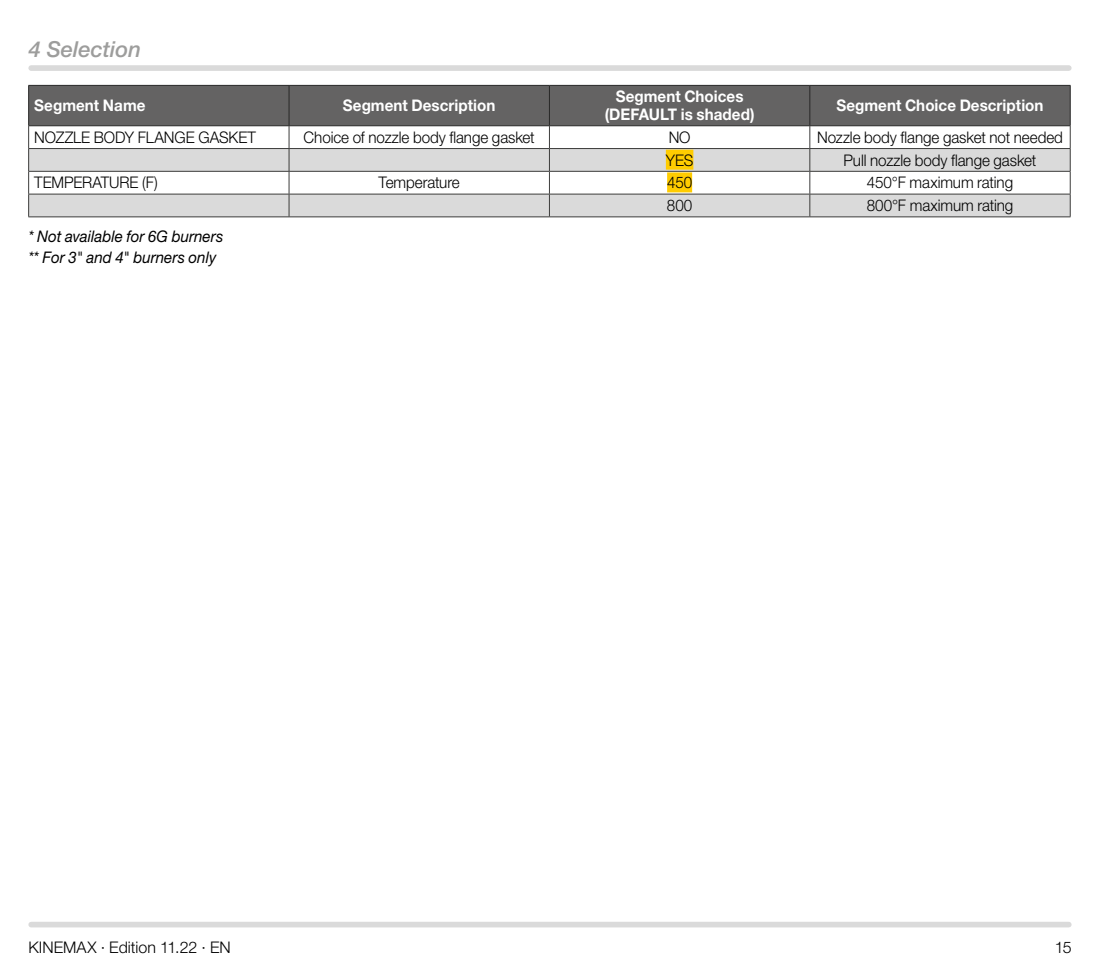
<style>
.page{position:relative;width:1100px;height:970px;background:#fff}
.page>*{position:absolute;margin:0;border:0;box-sizing:border-box;transform-origin:0 0}
.t1{font:italic 500 22px "Helvetica Neue LT Pro";color:#9d9d9c}
.t2{font:300 16px "Helvetica Neue LT Pro";letter-spacing:-.005em;color:#000;scale:.95 1}
.t3{font:700 16px/17.6px "Helvetica Neue LT Pro";color:#fff;text-align:center;scale:.95 1}
.t4{font:italic 16px/20.8px "Helvetica Neue LT Pro";letter-spacing:-.005em;color:#000;scale:.95 1}
.t5{font:300 16px "Helvetica Neue LT Pro";letter-spacing:-.005em;color:#000}
</style>
<div class="page">
<div style="left:31px;top:921px;width:1038px;height:6px;background:#dadada"></div>
<div style="left:31px;top:65px;width:1038px;height:6px;background:#dadada"></div>
<div style="left:29px;top:86px;width:1041px;height:39px;background:#646363"></div>
<svg style="left:29px;top:149px;width:1041px;height:67px;fill:#dadada"></svg>
<hr style="left:28px;top:85px;width:261px;height:1px;background:#282827">
<hr style="left:28px;top:86px;width:1px;height:39px;background:#282827">
<hr style="left:289px;top:85px;width:260px;height:1px;background:#282827">
<hr style="left:289px;top:86px;width:1px;height:39px;background:#282827">
<hr style="left:549px;top:85px;width:261px;height:1px;background:#282827">
<hr style="left:549px;top:86px;width:1px;height:39px;background:#282827">
<hr style="left:810px;top:85px;width:260px;height:1px;background:#282827">
<hr style="left:809px;top:86px;width:1px;height:39px;background:#282827">
<hr style="left:1070px;top:86px;width:1px;height:39px;background:#282827">
<hr style="left:28px;top:125px;width:261px;height:1px;background:#282827">
<hr style="left:289px;top:125px;width:260px;height:1px;background:#282827">
<hr style="left:549px;top:125px;width:261px;height:1px;background:#282827">
<hr style="left:810px;top:125px;width:260px;height:1px;background:#282827">
<hr style="left:28px;top:148px;width:261px;height:1px;background:#3c3c3b">
<hr style="left:289px;top:148px;width:260px;height:1px;background:#3c3c3b">
<hr style="left:549px;top:148px;width:261px;height:1px;background:#3c3c3b">
<hr style="left:810px;top:148px;width:260px;height:1px;background:#3c3c3b">
<hr style="left:28px;top:171px;width:261px;height:1px;background:#3c3c3b">
<hr style="left:289px;top:171px;width:260px;height:1px;background:#3c3c3b">
<hr style="left:549px;top:171px;width:261px;height:1px;background:#3c3c3b">
<hr style="left:810px;top:171px;width:260px;height:1px;background:#3c3c3b">
<hr style="left:28px;top:194px;width:261px;height:1px;background:#3c3c3b">
<svg style="left:28px;top:126px;width:1px;height:90px"></svg>
<hr style="left:289px;top:194px;width:260px;height:1px;background:#3c3c3b">
<svg style="left:289px;top:126px;width:1px;height:90px"></svg>
<hr style="left:549px;top:194px;width:261px;height:1px;background:#3c3c3b">
<svg style="left:549px;top:126px;width:1px;height:90px"></svg>
<hr style="left:810px;top:194px;width:260px;height:1px;background:#3c3c3b">
<svg style="left:809px;top:126px;width:1px;height:90px"></svg>
<svg style="left:1070px;top:126px;width:1px;height:90px"></svg>
<hr style="left:28px;top:216px;width:261px;height:1px;background:#3c3c3b">
<hr style="left:289px;top:216px;width:260px;height:1px;background:#3c3c3b">
<hr style="left:549px;top:216px;width:261px;height:1px;background:#3c3c3b">
<hr style="left:810px;top:216px;width:260px;height:1px;background:#3c3c3b">
<div style="left:666px;top:150px;width:27px;height:20px;background:#fc0"></div>
<div style="left:667px;top:172px;width:25px;height:20px;background:#fc0"></div>
<h1 class="t1" style="left:28px;top:36px;width:114px">4 Selection</h1>
<p class="t3" style="left:34px;top:96px;width:119px">Segment Name</p>
<p class="t3" style="left:343px;top:96px;width:162px">Segment Description</p>
<p class="t3" style="left:605px;top:88px;width:159px">Segment Choices (DEFAULT is shaded)</p>
<p class="t3" style="left:836px;top:96px;width:220px">Segment Choice Description</p>
<p class="t2" style="left:34px;top:127px;width:235px">NOZZLE BODY FLANGE GASKET</p>
<p class="t2" style="left:304px;top:127px;width:245px">Choice of nozzle body flange gasket</p>
<p class="t2" style="left:669px;top:127px;width:25px">NO</p>
<p class="t2" style="left:817px;top:127px;width:260px">Nozzle body flange gasket not needed</p>
<p class="t2" style="left:666px;top:150px;width:30px">YES</p>
<p class="t2" style="left:843px;top:150px;width:204px">Pull nozzle body flange gasket</p>
<p class="t2" style="left:34px;top:173px;width:132px">TEMPERATURE (F)</p>
<p class="t2" style="left:379px;top:173px;width:87px">Temperature</p>
<p class="t2" style="left:667px;top:173px;width:28px">450</p>
<p class="t2" style="left:867px;top:173px;width:155px">450°F maximum rating</p>
<p class="t2" style="left:667px;top:196px;width:28px">800</p>
<p class="t2" style="left:867px;top:196px;width:156px">800°F maximum rating</p>
<p class="t4" style="left:28px;top:226px;width:207px">* Not available for 6G burners ** For 3" and 4" burners only</p>
<p class="t5" style="left:28px;top:937px;width:204px">KINEMAX · Edition 11.22 · EN</p>
<p class="t5" style="left:1055px;top:937px;width:18px">15</p>
</div>
